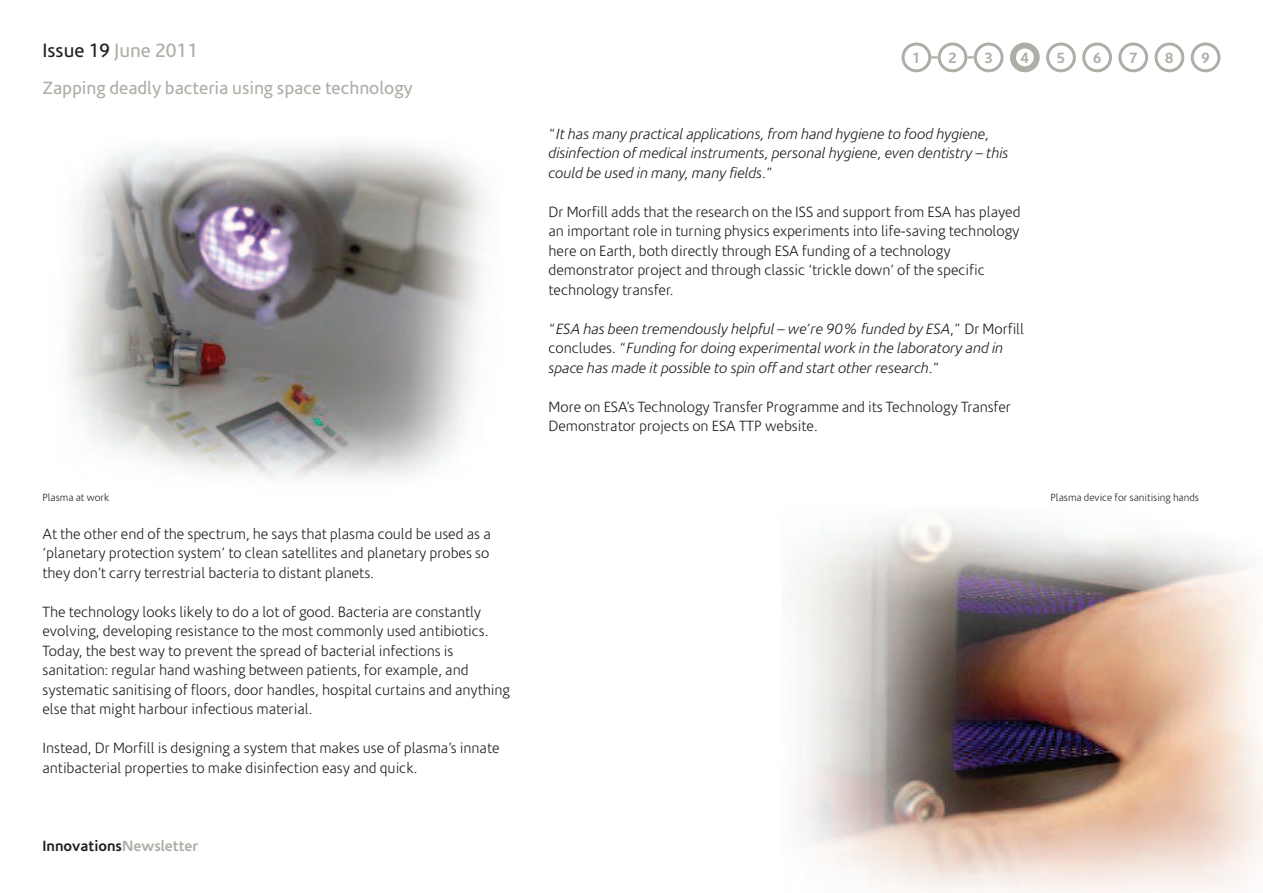
<style>
.page{position:relative;width:1263px;height:893px;background:#fff}
.page>*{position:absolute;margin:0;border:0;box-sizing:border-box;transform-origin:0 0}
.t1{font:19.5px "Corisande";color:#acafa6}
.t2{font:18px "Corisande";letter-spacing:-.005em;color:#acafa6}
.t3{font:300 15px/19.5px "Corisande";color:#231f20}
.t4{font:italic 300 15px/19.5px "Corisande";color:#231f20}
.t5{font:700 15px "Corisande";color:#231f20}
.t6{font:700 15px "Corisande";color:#acafa6}
.t7{font:300 10.5px "Corisande";color:#231f20}
.s1{color:#231f20}
.s2{font-style:normal}
.s3{color:#acafa6}
</style>
<div class="page">
<img style="left:794px;top:518px;width:469px;height:375px">
<svg style="left:1010px;top:43px;width:30px;height:29px"></svg>
<svg style="left:1046px;top:43px;width:30px;height:29px"></svg>
<svg style="left:1082px;top:43px;width:30px;height:29px"></svg>
<svg style="left:1118px;top:43px;width:30px;height:29px"></svg>
<svg style="left:1154px;top:43px;width:30px;height:29px"></svg>
<svg style="left:1191px;top:43px;width:29px;height:29px"></svg>
<svg style="left:901px;top:43px;width:102px;height:29px"></svg>
<img style="left:68px;top:141px;width:415px;height:340px">
<h1 class="t1" style="left:43px;top:40px;width:157px"><span class="s1">Issue 19</span> June 2011</h1>
<p class="t2" style="left:43px;top:78px;width:372px">Zapping deadly bacteria using space technology</p>
<p class="t6" style="left:912px;top:49px;width:10px">1</p>
<p class="t6" style="left:948px;top:49px;width:10px">2</p>
<p class="t6" style="left:984px;top:49px;width:10px">3</p>
<p class="t6" style="left:1021px;top:49px;width:10px">4</p>
<p class="t6" style="left:1057px;top:49px;width:10px">5</p>
<p class="t6" style="left:1093px;top:49px;width:10px">6</p>
<p class="t6" style="left:1129px;top:49px;width:10px">7</p>
<p class="t6" style="left:1165px;top:49px;width:10px">8</p>
<p class="t6" style="left:1201px;top:49px;width:10px">9</p>
<p class="t4" style="left:549px;top:124px;width:461px"><span class="s2">“</span>It has many practical applications, from hand hygiene to food hygiene, disinfection of medical instruments, personal hygiene, even dentistry – this could be used in many, many fields<span class="s2">.”</span></p>
<p class="t3" style="left:549px;top:202px;width:474px">Dr Morfill adds that the research on the ISS and support from ESA has played an important role in turning physics experiments into life-saving technology here on Earth, both directly through ESA funding of a technology demonstrator project and through classic ‘trickle down’ of the specific technology transfer.</p>
<p class="t4" style="left:549px;top:319px;width:477px"><span class="s2">“</span>ESA has been tremendously helpful – we’re 90% funded by ESA<span class="s2">,” Dr Morfill concludes. “</span>Funding for doing experimental work in the laboratory and in space has made it possible to spin off and start other research<span class="s2">.”</span></p>
<p class="t3" style="left:549px;top:397px;width:464px">More on ESA’s Technology Transfer Programme and its Technology Transfer<br>Demonstrator projects on ESA TTP website.</p>
<p class="t7" style="left:43px;top:492px;width:68px">Plasma at work</p>
<p class="t7" style="left:1050px;top:492px;width:150px">Plasma device for sanitising hands</p>
<p class="t3" style="left:43px;top:524px;width:450px;text-align:justify">At the other end of the spectrum, he says that plasma could be used as a ‘planetary protection system’ to clean satellites and planetary probes so they don’t carry terrestrial bacteria to distant planets.</p>
<p class="t3" style="left:43px;top:602px;width:469px">The technology looks likely to do a lot of good. Bacteria are constantly evolving, developing resistance to the most commonly used antibiotics.<br>Today, the best way to prevent the spread of bacterial infections is sanitation: regular hand washing between patients, for example, and systematic sanitising of floors, door handles, hospital curtains and anything else that might harbour infectious material.</p>
<p class="t3" style="left:43px;top:739px;width:458px">Instead, Dr Morfill is designing a system that makes use of plasma’s innate antibacterial properties to make disinfection easy and quick.</p>
<p class="t5" style="left:43px;top:837px;width:157px">Innovations<span class="s3">Newsletter</span></p>
</div>
